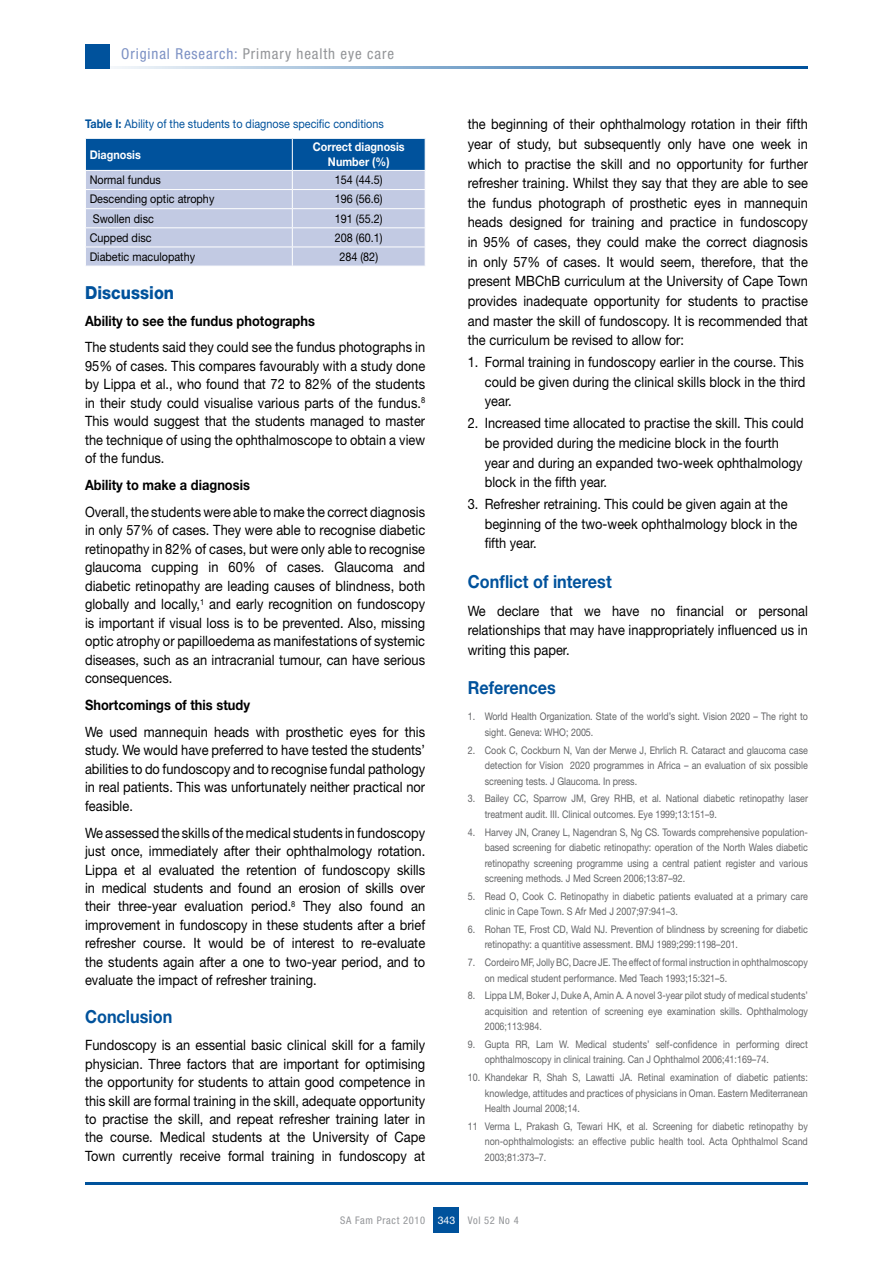
<style>
.page{position:relative;width:893px;height:1263px;background:#fff}
.page>*{position:absolute;margin:0;border:0;box-sizing:border-box;transform-origin:0 0}
.t1{font:700 18px "Helvetica Neue LT Std";color:#00529c;scale:.9 1}
.t2{font:800 18px "Helvetica Neue LT Std";color:#00529c;scale:.9 1}
.t3{font:condensed 15px "Helvetica Neue LT Std";letter-spacing:.06em;color:#939598}
.t4{font:14.25px/18.5px "Helvetica Neue LT Std";color:#000;text-align:justify;scale:.9 1}
.t5{font:700 14.25px "Helvetica Neue LT Std";color:#000;scale:.9 1}
.t6{font:12px "Helvetica Neue LT Std";color:#000;scale:.9 1}
.t7{font:12px "Helvetica Neue LT Std";color:#00529c;scale:.9 1}
.t8{font:700 12px/15px "Helvetica Neue LT Std";color:#fff;text-align:center;scale:.9 1}
.t9{font:10.5px/15.5px "Helvetica Neue LT Std";color:#636466;scale:.85 1}
.t10{font:condensed 10.5px "Helvetica Neue LT Std";letter-spacing:.06em;color:#939598}
.s1{color:#7c91c4}
.s2{font-weight:700}
.s3{font-stretch:normal;color:#fff}
</style>
<div class="page">
<hr style="left:85px;top:66px;width:723px;height:2px;background:#00529c">
<div style="left:85px;top:44px;width:24px;height:24px;background:#00529c"></div>
<div style="left:434px;top:1208px;width:25px;height:25px;background:#00529c"></div>
<hr style="left:85px;top:1182px;width:723px;height:2px;background:#00529c">
<svg style="left:85px;top:138px;width:341px;height:128px;background:#96b0d3"></svg>
<p class="t3" style="left:121px;top:45px;width:274px"><span class="s1">Original Research:</span> Primary health eye care</p>
<p class="t7" style="left:85px;top:116px;width:333px"><span class="s2">Table I:</span> Ability of the students to diagnose specific conditions</p>
<p class="t8" style="left:90px;top:147px;width:58px">Diagnosis</p>
<p class="t8" style="left:313px;top:139px;width:104px">Correct diagnosis<br>Number (%)</p>
<p class="t6" style="left:90px;top:173px;width:81px">Normal fundus</p>
<p class="t6" style="left:335px;top:173px;width:55px">154 (44.5)</p>
<p class="t6" style="left:90px;top:192px;width:140px">Descending optic atrophy</p>
<p class="t6" style="left:335px;top:192px;width:55px">196 (56.6)</p>
<p class="t6" style="left:93px;top:211px;width:70px">Swollen disc</p>
<p class="t6" style="left:335px;top:211px;width:55px">191 (55.2)</p>
<p class="t6" style="left:90px;top:230px;width:70px">Cupped disc</p>
<p class="t6" style="left:335px;top:230px;width:55px">208 (60.1)</p>
<p class="t6" style="left:90px;top:249px;width:119px">Diabetic maculopathy</p>
<p class="t6" style="left:339px;top:249px;width:45px">284 (82)</p>
<p class="t2" style="left:85px;top:281px;width:101px">Discussion</p>
<p class="t5" style="left:85px;top:312px;width:257px">Ability to see the fundus photographs</p>
<p class="t4" style="left:85px;top:338px;width:379px">The students said they could see the fundus photographs in 95% of cases. This compares favourably with a study done by Lippa et al., who found that 72 to 82% of the students in their study could visualise various parts of the fundus.<sup>8<br></sup>This would suggest that the students managed to master the technique of using the ophthalmoscope to obtain a view of the fundus.</p>
<p class="t5" style="left:85px;top:476px;width:185px">Ability to make a diagnosis</p>
<p class="t4" style="left:85px;top:502px;width:379px">Overall, the students were able to make the correct diagnosis in only 57% of cases. They were able to recognise diabetic retinopathy in 82% of cases, but were only able to recognise glaucoma cupping in 60% of cases. Glaucoma and diabetic retinopathy are leading causes of blindness, both globally and locally,<sup>1</sup> and early recognition on fundoscopy is important if visual loss is to be prevented. Also, missing optic atrophy or papilloedema as manifestations of systemic diseases, such as an intracranial tumour, can have serious consequences.</p>
<p class="t5" style="left:85px;top:696px;width:185px">Shortcomings of this study</p>
<p class="t4" style="left:85px;top:722px;width:379px">We used mannequin heads with prosthetic eyes for this study. We would have preferred to have tested the students’ abilities to do fundoscopy and to recognise fundal pathology in real patients. This was unfortunately neither practical nor feasible.</p>
<p class="t4" style="left:85px;top:823px;width:380px">We assessed the skills of the medical students in fundoscopy just once, immediately after their ophthalmology rotation.<br>Lippa et al evaluated the retention of fundoscopy skills in medical students and found an erosion of skills over their three-year evaluation period.<sup>8</sup> They also found an improvement in fundoscopy in these students after a brief refresher course. It would be of interest to re-evaluate the students again after a one to two-year period, and to evaluate the impact of refresher training.</p>
<p class="t1" style="left:85px;top:1006px;width:98px">Conclusion</p>
<p class="t4" style="left:85px;top:1036px;width:379px">Fundoscopy is an essential basic clinical skill for a family physician. Three factors that are important for optimising the opportunity for students to attain good competence in this skill are formal training in the skill, adequate opportunity to practise the skill, and repeat refresher training later in the course. Medical students at the University of Cape Town currently receive formal training in fundoscopy at</p>
<p class="t4" style="left:468px;top:114px;width:380px;line-height:19.6px">the beginning of their ophthalmology rotation in their fifth year of study, but subsequently only have one week in which to practise the skill and no opportunity for further refresher training. Whilst they say that they are able to see the fundus photograph of prosthetic eyes in mannequin heads designed for training and practice in fundoscopy in 95% of cases, they could make the correct diagnosis in only 57% of cases. It would seem, therefore, that the present MBChB curriculum at the University of Cape Town provides inadequate opportunity for students to practise and master the skill of fundoscopy. It is recommended that the curriculum be revised to allow for:</p>
<p class="t4" style="left:485px;top:352px;width:358px;line-height:19.6px;text-align:left;text-indent:-17px">1. Formal training in fundoscopy earlier in the course. This could be given during the clinical skills block in the third year.</p>
<p class="t4" style="left:485px;top:413px;width:356px;line-height:19.6px;text-align:left;text-indent:-17px">2. Increased time allocated to practise the skill. This could be provided during the medicine block in the fourth year and during an expanded two-week ophthalmology block in the fifth year.</p>
<p class="t4" style="left:485px;top:494px;width:349px;line-height:19.6px;text-align:left;text-indent:-17px">3. Refresher retraining. This could be given again at the beginning of the two-week ophthalmology block in the fifth year.</p>
<p class="t1" style="left:468px;top:570px;width:161px">Conflict of interest</p>
<p class="t4" style="left:468px;top:601px;width:379px;line-height:19.6px">We declare that we have no financial or personal relationships that may have inappropriately influenced us in writing this paper.</p>
<p class="t1" style="left:468px;top:677px;width:99px">References</p>
<p class="t9" style="left:485px;top:709px;width:382px;text-indent:-17px">1. World Health Organization. State of the world’s sight. Vision 2020 – The right to sight. Geneva: WHO; 2005.</p>
<p class="t9" style="left:485px;top:742px;width:382px;text-align:justify;text-indent:-17px">2. Cook C, Cockburn N, Van der Merwe J, Ehrlich R. Cataract and glaucoma case detection for Vision 2020 programmes in Africa – an evaluation of six possible screening tests. J Glaucoma. In press.</p>
<p class="t9" style="left:485px;top:791px;width:382px;text-indent:-17px">3. Bailey CC, Sparrow JM, Grey RHB, et al. National diabetic retinopathy laser treatment audit. III. Clinical outcomes. Eye 1999;13:151–9.</p>
<p class="t9" style="left:485px;top:824px;width:382px;text-align:justify;text-indent:-17px">4. Harvey JN, Craney L, Nagendran S, Ng CS. Towards comprehensive population&shy;based screening for diabetic retinopathy: operation of the North Wales diabetic retinopathy screening programme using a central patient register and various screening methods. J Med Screen 2006;13:87–92.</p>
<p class="t9" style="left:485px;top:888px;width:382px;text-indent:-17px">5. Read O, Cook C. Retinopathy in diabetic patients evaluated at a primary care clinic in Cape Town. S Afr Med J 2007;97:941–3.</p>
<p class="t9" style="left:485px;top:921px;width:382px;text-indent:-17px">6. Rohan TE, Frost CD, Wald NJ. Prevention of blindness by screening for diabetic retinopathy: a quantitive assessment. BMJ 1989;299:1198–201.</p>
<p class="t9" style="left:485px;top:954px;width:382px;text-indent:-17px">7. Cordeiro MF, Jolly BC, Dacre JE. The effect of formal instruction in ophthalmoscopy on medical student performance. Med Teach 1993;15:321–5.</p>
<p class="t9" style="left:485px;top:988px;width:382px;text-align:justify;text-indent:-17px">8. Lippa LM, Boker J, Duke A, Amin A. A novel 3-year pilot study of medical students’ acquisition and retention of screening eye examination skills. Ophthalmology 2006;113:984.</p>
<p class="t9" style="left:485px;top:1036px;width:382px;text-indent:-17px">9. Gupta RR, Lam W. Medical students’ self-confidence in performing direct ophthalmoscopy in clinical training. Can J Ophthalmol 2006;41:169–74.</p>
<p class="t9" style="left:485px;top:1069px;width:382px;text-align:justify;text-indent:-17px">10. Khandekar R, Shah S, Lawatti JA. Retinal examination of diabetic patients: knowledge, attitudes and practices of physicians in Oman. Eastern Mediterranean Health Journal 2008;14.</p>
<p class="t9" style="left:485px;top:1118px;width:382px;text-align:justify;text-indent:-17px">11 Verma L, Prakash G, Tewari HK, et al. Screening for diabetic retinopathy by non-ophthalmologists: an effective public health tool. Acta Ophthalmol Scand 2003;81:373–7.</p>
<p class="t10" style="left:340px;top:1214px;width:180px">SA Fam Pract 2010 <span class="s3">343</span> Vol 52 No 4</p>
</div>
